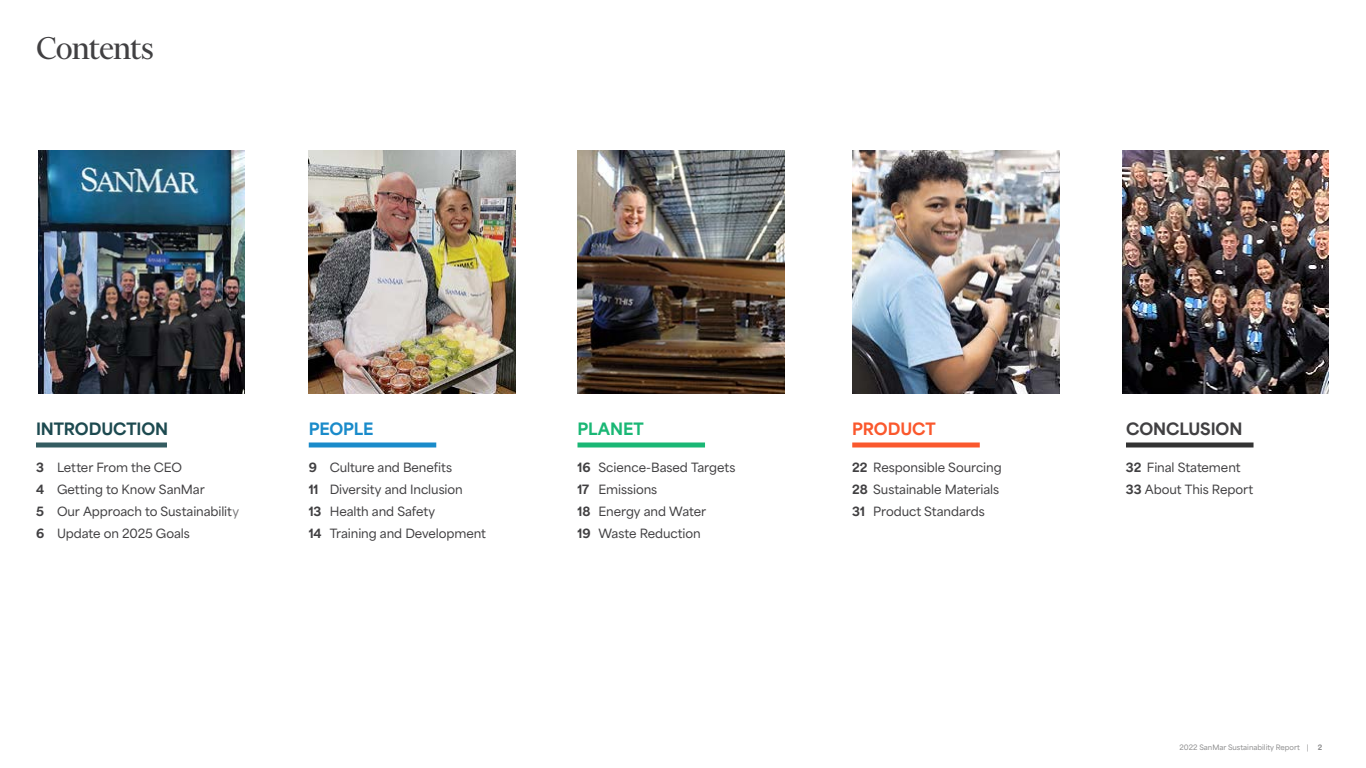
<style>
.page{position:relative;width:1366px;height:768px;background:#fff}
.page>*{position:absolute;margin:0;border:0;box-sizing:border-box;transform-origin:0 0}
.t1{font:36px "Financier Display";letter-spacing:-.02em;color:#414042}
.t2{font:900 16px "Area";letter-spacing:-.005em;color:#1d4a50}
.t3{font:900 16px "Area";letter-spacing:-.005em;color:#414042}
.t4{font:900 16px "Area";letter-spacing:-.005em;color:#fa582d}
.t5{font:900 16px "Area";letter-spacing:-.015em;color:#1a8bca}
.t6{font:900 16px "Area";letter-spacing:-.005em;color:#1ab775}
.t7{font:600 12px/22px "Area";letter-spacing:-.005em;color:#414042}
.t8{font:600 7px "Area";color:#8d8d8e}
.t9{font:900 7px "Area";color:#8d8d8e}
.s1{font-weight:900}
.s2{color:#7a797b}
</style>
<div class="page">
<img style="left:38px;top:150px;width:207px;height:244px">
<img style="left:309px;top:150px;width:207px;height:244px">
<img style="left:578px;top:150px;width:206px;height:244px">
<img style="left:852px;top:150px;width:207px;height:244px">
<img style="left:1122px;top:150px;width:207px;height:244px">
<div style="left:36px;top:442px;width:131px;height:6px;background:#345c61"></div>
<div style="left:309px;top:442px;width:127px;height:6px;background:#1a8bca"></div>
<div style="left:578px;top:442px;width:127px;height:6px;background:#1ab775"></div>
<div style="left:852px;top:442px;width:128px;height:6px;background:#fa582d"></div>
<div style="left:1126px;top:442px;width:128px;height:6px;background:#333"></div>
<h1 class="t1" style="left:36px;top:30px;width:119px">Contents</h1>
<h2 class="t2" style="left:36px;top:418px;width:134px">INTRODUCTION</h2>
<h2 class="t5" style="left:309px;top:418px;width:66px">PEOPLE</h2>
<h2 class="t6" style="left:578px;top:418px;width:68px">PLANET</h2>
<h2 class="t4" style="left:852px;top:418px;width:85px">PRODUCT</h2>
<h2 class="t3" style="left:1126px;top:418px;width:118px">CONCLUSION</h2>
<p class="t7" style="left:36px;top:456px;width:205px"><span class="s1">3</span> Letter From the CEO<br><span class="s1">4</span> Getting to Know SanMar<br><span class="s1">5</span> Our Approach to Sustainabilit<span class="s2">y<br></span><span class="s1">6</span> Update on 2025 Goals</p>
<p class="t7" style="left:309px;top:456px;width:179px"><span class="s1">9</span> Culture and Benefits<br><span class="s1">11</span> Diversity and Inclusion<br><span class="s1">13</span> Health and Safety<br><span class="s1">14</span> Training and Development</p>
<p class="t7" style="left:578px;top:456px;width:159px"><span class="s1">16</span> Science-Based Targets<br><span class="s1">17</span> Emissions<br><span class="s1">18</span> Energy and Water<br><span class="s1">19</span> Waste Reduction</p>
<p class="t7" style="left:852px;top:456px;width:151px"><span class="s1">22</span> Responsible Sourcing<br><span class="s1">28</span> Sustainable Materials<br><span class="s1">31</span> Product Standards</p>
<p class="t7" style="left:1126px;top:456px;width:129px"><span class="s1">32</span> Final Statement<br><span class="s1">33</span> About This Report</p>
<p class="t8" style="left:1180px;top:742px;width:131px">2022 SanMar Sustainability Report |</p>
<p class="t9" style="left:1318px;top:742px;width:6px">2</p>
</div>
